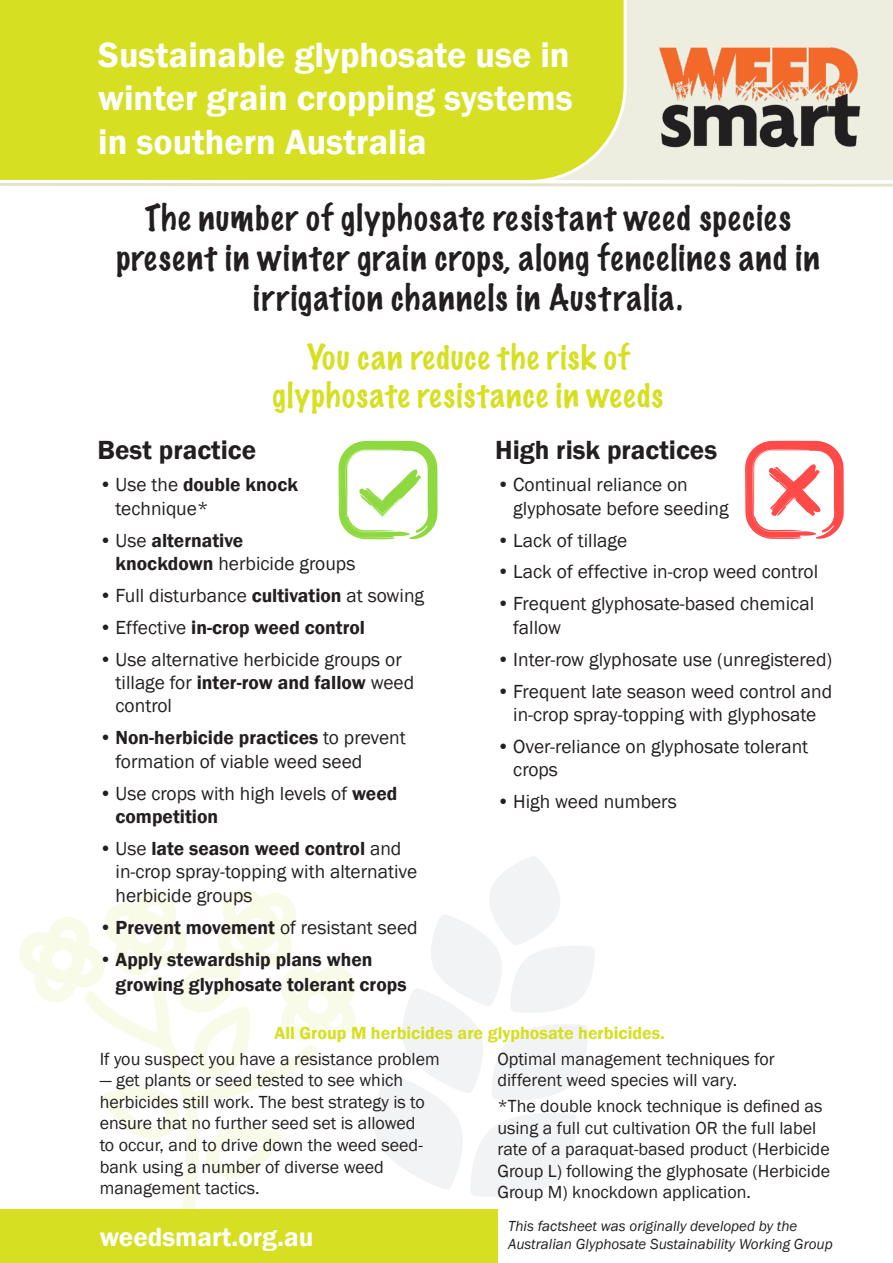
<style>
.page{position:relative;width:893px;height:1263px;background:#fff}
.page>*{position:absolute;margin:0;border:0;box-sizing:border-box;transform-origin:0 0}
.t1{font:600 36px/43.2px "Franklin Gothic";color:#fff;text-align:justify}
.t2{font:100 33px/39.6px "Marker Felt";letter-spacing:.04em;color:#231f20;text-align:center}
.t3{font:100 31.5px/37.8px "Marker Felt";letter-spacing:.04em;color:#d6df21;text-align:center}
.WS_body{font:600 27px "Franklin Gothic";color:#231f20}
.t4{font:600 27px "Franklin Gothic";color:#fff}
.t5{font:19.5px/23.4px "Franklin Gothic";color:#231f20}
.t6{font:600 19.5px/23.4px "Franklin Gothic";color:#231f20}
.t7{font:18px/21.6px "Franklin Gothic";color:#231f20}
.t8{font:600 18px "Franklin Gothic";color:#d6df21}
.WS_body-2{font:italic 15px/18px "Franklin Gothic";color:#231f20}
.s1{font-weight:600}
.s2{font-weight:400}
</style>
<div class="page">
<div style="left:628px;top:0;width:265px;height:180px;background:#eeeee0"></div>
<img style="left:652px;top:39px;width:214px;height:113px">
<svg style="left:0;top:183px;width:893px;height:4px"></svg>
<svg style="left:19px;top:889px;width:338px;height:321px"></svg>
<svg style="left:374px;top:856px;width:221px;height:341px"></svg>
<div style="left:0;top:0;width:628px;height:184px;background:#d6df21"></div>
<div style="left:0;top:1210px;width:497px;height:53px;background:#d6df21"></div>
<svg style="left:338px;top:441px;width:99px;height:98px"></svg>
<svg style="left:745px;top:441px;width:99px;height:98px"></svg>
<p class="t1" style="left:98px;top:34px;width:476px">Sustainable glyphosate use in winter grain cropping systems in southern Australia</p>
<p class="t2" style="left:116px;top:198px;width:705px">The number of glyphosate resistant weed species present in winter grain crops, along fencelines and in irrigation channels in Australia.</p>
<p class="t3" style="left:273px;top:338px;width:392px">You can reduce the risk of glyphosate resistance in weeds</p>
<p class="WS_body" style="left:98px;top:434px;width:160px">Best practice</p>
<p class="t5" style="left:116px;top:473px;width:184px;text-indent:-16px">• Use the <span class="s1">double knock </span>technique*</p>
<p class="t6" style="left:116px;top:528px;width:241px;text-indent:-16px"><span class="s2">• Use</span> alternative<br>knockdown <span class="s2">herbicide groups</span></p>
<p class="t5" style="left:99px;top:584px;width:327px">• Full disturbance <span class="s1">cultivation</span> at sowing</p>
<p class="t6" style="left:99px;top:616px;width:268px"><span class="s2">• Effective</span> in-crop weed control</p>
<p class="t5" style="left:116px;top:648px;width:300px;text-indent:-16px">• Use alternative herbicide groups or tillage for <span class="s1">inter-row and fallow</span> weed control</p>
<p class="t5" style="left:116px;top:726px;width:292px;text-indent:-16px"><span class="s1">• Non-herbicide practices</span> to prevent formation of viable weed seed</p>
<p class="t5" style="left:116px;top:782px;width:283px;text-indent:-16px">• Use crops with high levels of <span class="s1">weed competition</span></p>
<p class="t5" style="left:116px;top:837px;width:303px;text-indent:-16px">• Use <span class="s1">late season weed control</span> and in-crop spray-topping with alternative herbicide groups</p>
<p class="t6" style="left:99px;top:916px;width:320px">• Prevent movement <span class="s2">of resistant seed</span></p>
<p class="t6" style="left:116px;top:946px;width:293px;line-height:25.5px;text-indent:-16px">• Apply stewardship plans when growing glyphosate tolerant crops</p>
<p class="WS_body" style="left:495px;top:434px;width:223px">High risk practices</p>
<p class="t5" style="left:513px;top:473px;width:217px;text-indent:-16px">• Continual reliance on glyphosate before seeding</p>
<p class="t5" style="left:497px;top:529px;width:132px">• Lack of tillage</p>
<p class="t5" style="left:497px;top:561px;width:323px">• Lack of effective in-crop weed control</p>
<p class="t5" style="left:513px;top:592px;width:302px;text-indent:-16px">• Frequent glyphosate-based chemical fallow</p>
<p class="t5" style="left:497px;top:648px;width:337px">• Inter-row glyphosate use (unregistered)</p>
<p class="t5" style="left:497px;top:680px;width:337px;text-align:center">• Frequent late season weed control and in-crop spray-topping with glyphosate</p>
<p class="t5" style="left:513px;top:735px;width:296px;text-indent:-16px">• Over-reliance on glyphosate tolerant crops</p>
<p class="t5" style="left:497px;top:790px;width:182px">• High weed numbers</p>
<p class="t8" style="left:275px;top:1021px;width:392px">All Group M herbicides are glyphosate herbicides.</p>
<p class="t7" style="left:100px;top:1048px;width:342px">If you suspect you have a resistance problem</p>
<p class="t7" style="left:100px;top:1070px;width:327px">— get plants or seed tested to see which herbicides still work. The best strategy is to ensure that no further seed set is allowed to occur, and to drive down the weed seed&shy;bank using a number of diverse weed management tactics.</p>
<p class="t7" style="left:497px;top:1048px;width:279px">Optimal management techniques for different weed species will vary.</p>
<p class="t7" style="left:497px;top:1095px;width:334px">*The double knock technique is defined as using a full cut cultivation OR the full label rate of a paraquat-based product (Herbicide Group L) following the glyphosate (Herbicide Group M) knockdown application.</p>
<p class="t4" style="left:100px;top:1220px;width:215px">weedsmart.org.au</p>
<p class="WS_body-2" style="left:508px;top:1217px;width:326px">This factsheet was originally developed by the<br>Australian Glyphosate Sustainability Working Group</p>
</div>
